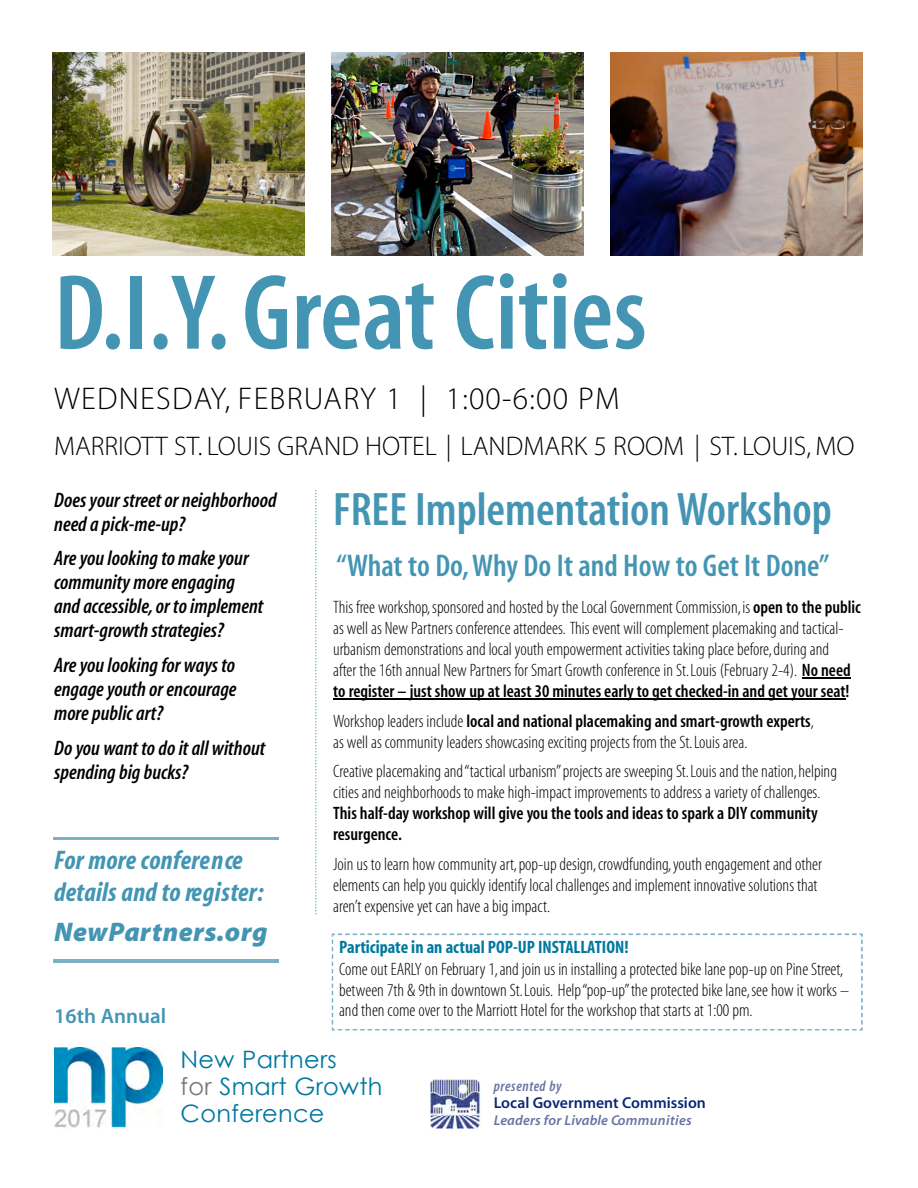
<style>
.page{position:relative;width:918px;height:1188px;background:#fff}
.page>*{position:absolute;margin:0;border:0;box-sizing:border-box;transform-origin:0 0}
.t1{font:108px "Myriad MM 565 300";color:#4395b3}
.t2{font:47.25px "Myriad MM 565 300";color:#4395b3}
.t3{font:31.5px "Myriad MM 565 300";color:#4395b3}
.t4{font:31.5px "Myriad MM 215 600";letter-spacing:.035em;color:#000}
.t5{font:27px "Myriad MM 215 600";color:#000}
.t6{font:27px/31.5px "Myriad MM It 700 300";letter-spacing:.005em;color:#4395b3}
.t7{font:27px "Myriad MM It 830 600";letter-spacing:.02em;color:#4395b3}
.t8{font:24px/27px "Century Gothic";letter-spacing:.01em;color:#0078a0}
.t9{font:21px/24px "Myriad MM It 565 300";color:#000}
.t10{font:21px "Myriad MM 565 600";color:#4395b3}
.t11{font:18px/21px "Myriad MM 215 300";color:#000}
.t12{font:18px/29.7px "Myriad MM 565 300";color:#000}
.t13{font:18px "Myriad MM 700 300";color:#0078a0}
.t14{font:15.75px "Myriad MM 565 600";color:#0a2775}
.t15{font:15px "Myriad MM It 565 300";letter-spacing:.03em;color:#6773a2}
.t16{font:14.25px "Myriad MM It 565 600";letter-spacing:.01em;color:#6773a2}
.s1{font-family:"Myriad MM 565 300"}
.s2{font-family:"Myriad MM 215 300"}
.s3{color:#797979}
</style>
<div class="page">
<img style="left:53px;top:53px;width:252px;height:202px">
<img style="left:332px;top:53px;width:252px;height:202px">
<img style="left:611px;top:53px;width:252px;height:202px">
<hr style="left:811px;top:677px;width:40px;height:1px;background:#000">
<svg style="left:333px;top:698px;width:49px;height:1px"></svg>
<hr style="left:382px;top:698px;width:74px;height:1px;background:#000">
<hr style="left:456px;top:698px;width:39px;height:1px;background:#000">
<hr style="left:495px;top:698px;width:94px;height:1px;background:#000">
<hr style="left:589px;top:698px;width:35px;height:1px;background:#000">
<svg style="left:624px;top:698px;width:18px;height:1px"></svg>
<hr style="left:642px;top:698px;width:67px;height:1px;background:#000">
<hr style="left:708px;top:698px;width:90px;height:1px;background:#000">
<hr style="left:798px;top:698px;width:43px;height:1px;background:#000">
<img style="left:431px;top:1079px;width:49px;height:50px">
<img style="left:54px;top:1048px;width:109px;height:80px">
<svg style="left:315px;top:490px;width:2px;height:424px"></svg>
<svg style="left:332px;top:933px;width:531px;height:97px"></svg>
<hr style="left:53px;top:837px;width:226px;height:3px;background:#7ab1c7">
<hr style="left:53px;top:959px;width:226px;height:3px;background:#7ab1c7">
<h1 class="t1" style="left:54px;top:274px;width:594px">D.I.Y. Great Cities</h1>
<h3 class="t4" style="left:54px;top:387px;width:567px">W E D N E S D AY, F E B RUA RY 1 | 1:00-6:00 PM</h3>
<h3 class="t5" style="left:54px;top:436px;width:802px">MARRIOTT ST. LOUIS GRAND HOTEL | LANDMARK 5 ROOM | ST. LOUIS, MO</h3>
<h2 class="t2" style="left:333px;top:492px;width:500px">FREE Implementation Workshop</h2>
<h3 class="t3" style="left:336px;top:554px;width:495px">“What to Do,Why Do It and How to Get It Done”</h3>
<p class="t11" style="left:333px;top:598px;width:529px">This free workshop,sponsored and hosted by the Local Government Commission,is <span class="s1">open to the public </span>as well as New Partners conference attendees. This event will complement placemaking and tactical&shy;urbanism demonstrations and local youth empowerment activities taking place before,during and<br>after the 16th annual New Partners for Smart Growth conference in St.Louis (February 2-4). <span class="s1">No need</span></p>
<p class="t12" style="left:333px;top:678px;width:518px">to register – just show up at least 30 minutes early to get checked-in and get your seat!<br><span class="s2">Workshop leaders include</span> local and national placemaking and smart-growth experts<span class="s2">,</span></p>
<p class="t11" style="left:333px;top:728px;width:505px;line-height:29.7px">as well as community leaders showcasing exciting projects from the St.Louis area.<br>Creative placemaking and “tactical urbanism”projects are sweeping St.Louis and the nation,helping</p>
<p class="t11" style="left:333px;top:783px;width:489px">cities and neighborhoods to make high-impact improvements to address a variety of challenges.</p>
<p class="t12" style="left:333px;top:804px;width:486px;line-height:21px">This half-day workshop will give you the tools and ideas to spark a DIY community resurgence.</p>
<p class="t11" style="left:333px;top:855px;width:491px">Join us to learn how community art,pop-up design,crowdfunding,youth engagement and other elements can help you quickly identify local challenges and implement innovative solutions that aren’t expensive yet can have a big impact.</p>
<p class="t9" style="left:54px;top:489px;width:224px">Does your street or neighborhood need a pick-me-up?</p>
<p class="t9" style="left:54px;top:548px;width:211px">Are you looking to make your community more engaging and accessible,or to implement smart-growth strategies?</p>
<p class="t9" style="left:54px;top:655px;width:184px;text-align:justify">Are you looking for ways to engage youth or encourage more public art?</p>
<p class="t9" style="left:54px;top:738px;width:213px">Do you want to do it all without spending big bucks?</p>
<h3 class="t6" style="left:54px;top:847px;width:211px">For more co n fe re n ce details and to re g i s te r:</h3>
<h3 class="t7" style="left:54px;top:922px;width:215px">New Pa rt n e r s. o rg</h3>
<p class="t13" style="left:339px;top:941px;width:291px">Participate in an actual POP-UP INSTALLATION!</p>
<p class="t11" style="left:339px;top:960px;width:512px">Come out EARLY on February 1,and join us in installing a protected bike lane pop-up on Pine Street, between 7th &amp; 9th in downtown St.Louis. Help “pop-up”the protected bike lane,see how it works – and then come over to the Marriott Hotel for the workshop that starts at 1:00 pm.</p>
<p class="t10" style="left:54px;top:1009px;width:113px">16th Annual</p>
<h3 class="t8" style="left:181px;top:1045px;width:203px">New Partners<br><span class="s3">fo r</span> Smart Gro w th<br>C o n fe re n c e</h3>
<p class="t15" style="left:494px;top:1081px;width:69px">p re s e n ted by</p>
<p class="t14" style="left:494px;top:1097px;width:214px">Local Government Commission</p>
<p class="t16" style="left:494px;top:1115px;width:200px">Leaders for Li vable Co m m u n i t i e s</p>
</div>
